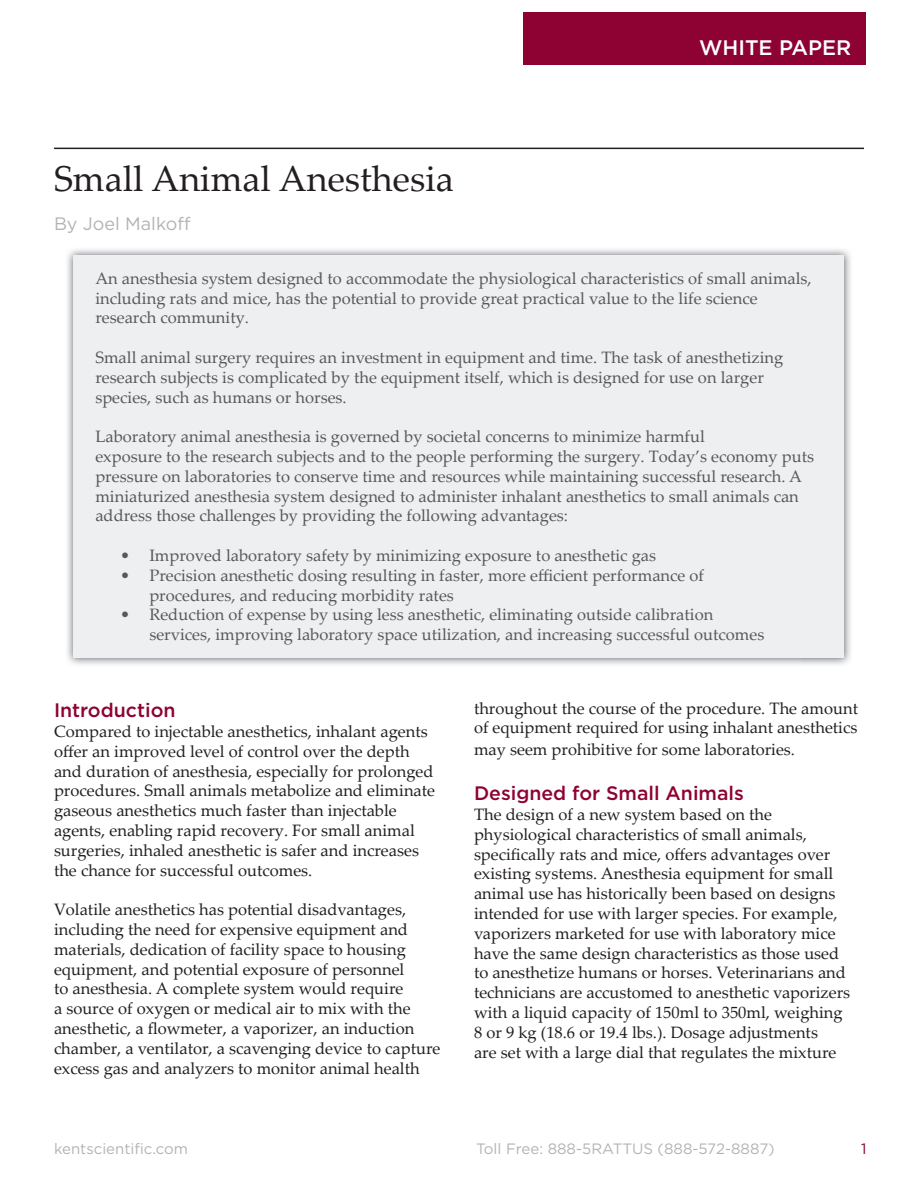
<style>
.page{position:relative;width:918px;height:1188px;background:#fff}
.page>*{position:absolute;margin:0;border:0;box-sizing:border-box;transform-origin:0 0}
.t1{font:36px "Palatino Linotype";color:#231f20}
.t2{font:500 21px "Gotham";color:#fff}
.t3{font:500 19.5px "Gotham";color:#8d0233}
.t4{font:18px "Gotham";color:#b1b4b5}
.t5{font:16.5px/19.8px "Palatino Linotype";color:#231f20}
.t6{font:16.5px/19.8px "Palatino Linotype";color:#57585a}
.t7{font:15px "Gotham";color:#b1b4b5}
.t8{font:15px "Gotham";color:#8d0233}
</style>
<div class="page">
<div style="left:523px;top:12px;width:343px;height:53px;background:#8d0233"></div>
<img style="left:67px;top:249px;width:784px;height:416px">
<div style="left:74px;top:256px;width:770px;height:402px;background:#edeff1"></div>
<hr style="left:54px;top:148px;width:810px;height:1px;background:#231f20">
<h1 class="t1" style="left:54px;top:153px;width:401px">Small Animal Anesthesia</h1>
<p class="t4" style="left:54px;top:212px;width:138px">By Joel Malkoff</p>
<p class="t2" style="left:699px;top:34px;width:154px">WHITE PAPER</p>
<p class="t6" style="left:95px;top:268px;width:718px">An anesthesia system designed to accommodate the physiological characteristics of small animals, including rats and mice, has the potential to provide great practical value to the life science research community.</p>
<p class="t6" style="left:95px;top:347px;width:690px">Small animal surgery requires an investment in equipment and time. The task of anesthetizing research subjects is complicated by the equipment itself, which is designed for use on larger species, such as humans or horses.</p>
<p class="t6" style="left:95px;top:426px;width:720px">Laboratory animal anesthesia is governed by societal concerns to minimize harmful<br>exposure to the research subjects and to the people performing the surgery. Today’s economy puts pressure on laboratories to conserve time and resources while maintaining successful research. A miniaturized anesthesia system designed to administer inhalant anesthetics to small animals can address those challenges by providing the following advantages:</p>
<p class="t6" style="left:120px;top:545px;width:538px">• Improved laboratory safety by minimizing exposure to anesthetic gas</p>
<p class="t6" style="left:149px;top:565px;width:556px;text-indent:-29px">• Precision anesthetic dosing resulting in faster, more efficient performance of procedures, and reducing morbidity rates</p>
<p class="t6" style="left:149px;top:604px;width:616px;text-indent:-29px">• Reduction of expense by using less anesthetic, eliminating outside calibration services, improving laboratory space utilization, and increasing successful outcomes</p>
<p class="t3" style="left:54px;top:698px;width:123px">Introduction</p>
<p class="t5" style="left:54px;top:721px;width:383px">Compared to injectable anesthetics, inhalant agents offer an improved level of control over the depth and duration of anesthesia, especially for prolonged procedures. Small animals metabolize and eliminate gaseous anesthetics much faster than injectable agents, enabling rapid recovery. For small animal surgeries, inhaled anesthetic is safer and increases the chance for successful outcomes.</p>
<p class="t5" style="left:54px;top:899px;width:388px">Volatile anesthetics has potential disadvantages, including the need for expensive equipment and materials, dedication of facility space to housing equipment, and potential exposure of personnel<br>to anesthesia. A complete system would require<br>a source of oxygen or medical air to mix with the anesthetic, a flowmeter, a vaporizer, an induction chamber, a ventilator, a scavenging device to capture excess gas and analyzers to monitor animal health</p>
<p class="t5" style="left:474px;top:698px;width:386px">throughout the course of the procedure. The amount of equipment required for using inhalant anesthetics</p>
<p class="t5" style="left:474px;top:739px;width:323px">may seem prohibitive for some laboratories.</p>
<p class="t3" style="left:474px;top:780px;width:271px">Designed for Small Animals</p>
<p class="t5" style="left:474px;top:804px;width:378px">The design of a new system based on the physiological characteristics of small animals, specifically rats and mice, offers advantages over existing systems. Anesthesia equipment for small animal use has historically been based on designs intended for use with larger species. For example, vaporizers marketed for use with laboratory mice have the same design characteristics as those used to anesthetize humans or horses. Veterinarians and technicians are accustomed to anesthetic vaporizers with a liquid capacity of 150ml to 350ml, weighing 8 or 9 kg (18.6 or 19.4 lbs.). Dosage adjustments<br>are set with a large dial that regulates the mixture</p>
<p class="t7" style="left:54px;top:1139px;width:136px">kentscientific.com</p>
<p class="t7" style="left:476px;top:1139px;width:300px">Toll Free: 888-5RATTUS (888-572-8887)</p>
<p class="t8" style="left:861px;top:1139px;width:7px">1</p>
</div>
